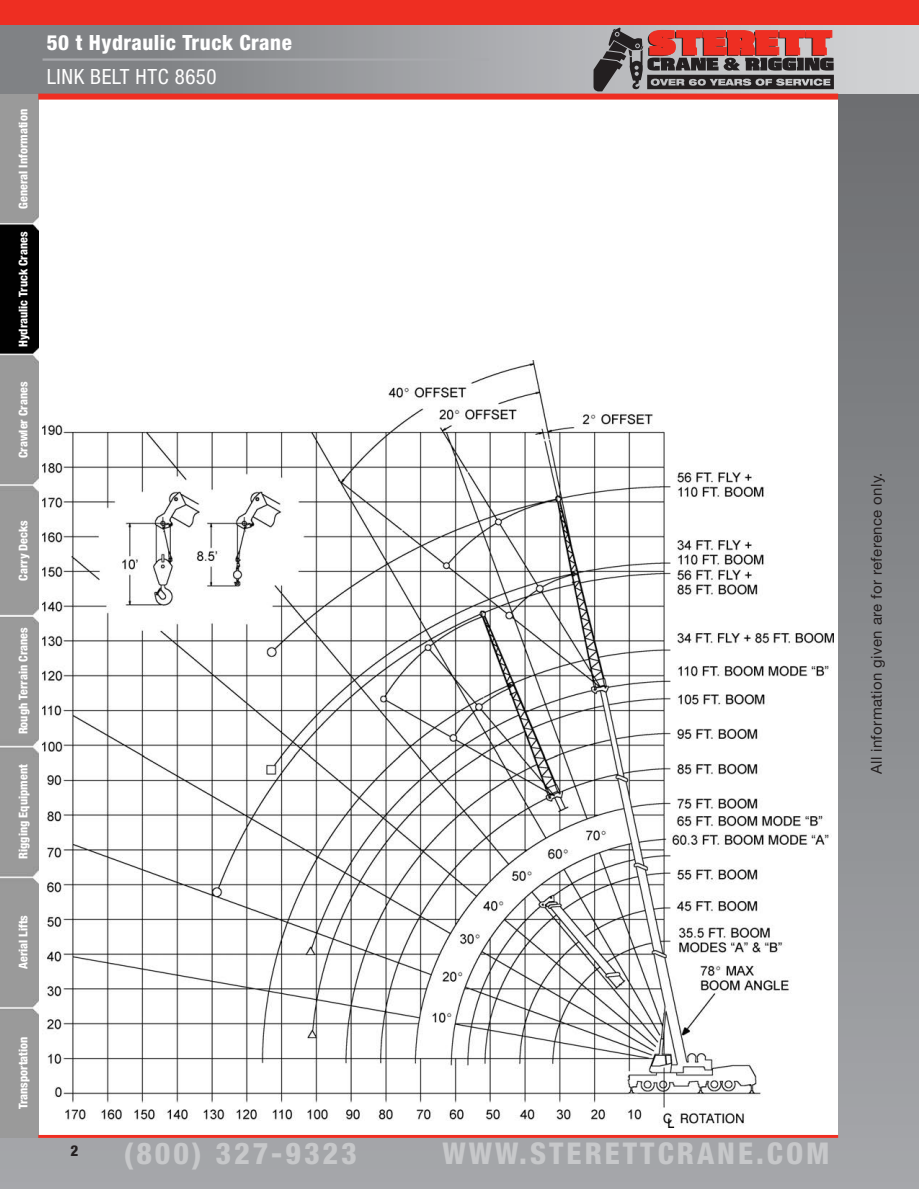
<style>
.page{position:relative;width:919px;height:1189px;background:#fff}
.page>*{position:absolute;margin:0;border:0;box-sizing:border-box;transform-origin:0 0}
.t1{font:800 condensed 30px "Helvetica Neue LT Pro";letter-spacing:.1em;color:#c7c8ca}
.t2{font:800 condensed 21px "Helvetica Neue LT Pro";letter-spacing:.025em;color:#fff}
.t3{font:condensed 21px "Helvetica Neue LT Pro";letter-spacing:.025em;color:#fff}
.t4{font:15px "Helvetica Neue LT Pro";letter-spacing:.025em;color:#231f20}
.t5{font:800 condensed 15px "Helvetica Neue LT Pro";color:#231f20}
.t6{font:800 condensed 12px "Helvetica Neue LT Pro";color:#fff}
</style>
<div class="page">
<img style="left:0;top:94px;width:919px;height:1094px">
<div style="left:0;top:94px;width:838px;height:1043px;background:#fff"></div>
<img style="left:0;top:94px;width:38px;height:1043px">
<div style="left:0;top:0;width:918px;height:26px;background:#ee2e22"></div>
<div style="left:0;top:26px;width:918px;height:68px;background:linear-gradient(to right,#75787b,#d6d7d9)"></div>
<svg style="left:593px;top:28px;width:240px;height:63px;background:#916160"></svg>
<div style="left:38px;top:94px;width:800px;height:6px;background:#ee2e22"></div>
<hr style="left:43px;top:58px;width:446px;height:3px;background:#a8a9ad">
<hr style="left:38px;top:1134px;width:800px;height:3px;background:#ee2e22">
<img style="left:43px;top:360px;width:790px;height:767px">
<p class="t6" style="left:16px;top:208px;width:101px;rotate:-90deg">General Information</p>
<p class="t6" style="left:16px;top:347px;width:117px;rotate:-90deg">Hydraulic Truck Cranes</p>
<p class="t6" style="left:16px;top:458px;width:78px;rotate:-90deg">Crawler Cranes</p>
<h2 class="t2" style="left:47px;top:30px;width:246px">50 t Hydraulic Truck Crane</h2>
<h2 class="t3" style="left:47px;top:64px;width:171px">LINK BELT HTC 8650</h2>
<p class="t6" style="left:16px;top:580px;width:62px;rotate:-90deg">Carry Decks</p>
<p class="t6" style="left:16px;top:734px;width:108px;rotate:-90deg">Rough Terrain Cranes</p>
<p class="t6" style="left:16px;top:858px;width:96px;rotate:-90deg">Rigging Equipment</p>
<p class="t6" style="left:16px;top:969px;width:56px;rotate:-90deg">Aerial Lifts</p>
<p class="t6" style="left:16px;top:1108px;width:74px;rotate:-90deg">Transportation</p>
<p class="t5" style="left:71px;top:1141px;width:9px">2</p>
<h1 class="t1" style="left:124px;top:1134px;width:234px">(800) 327-9323</h1>
<h1 class="t1" style="left:442px;top:1134px;width:388px">www.STERETTCRAnE.Com</h1>
<p class="t4" style="left:867px;top:774px;width:303px;rotate:-90deg">All information given are for reference only.</p>
</div>
